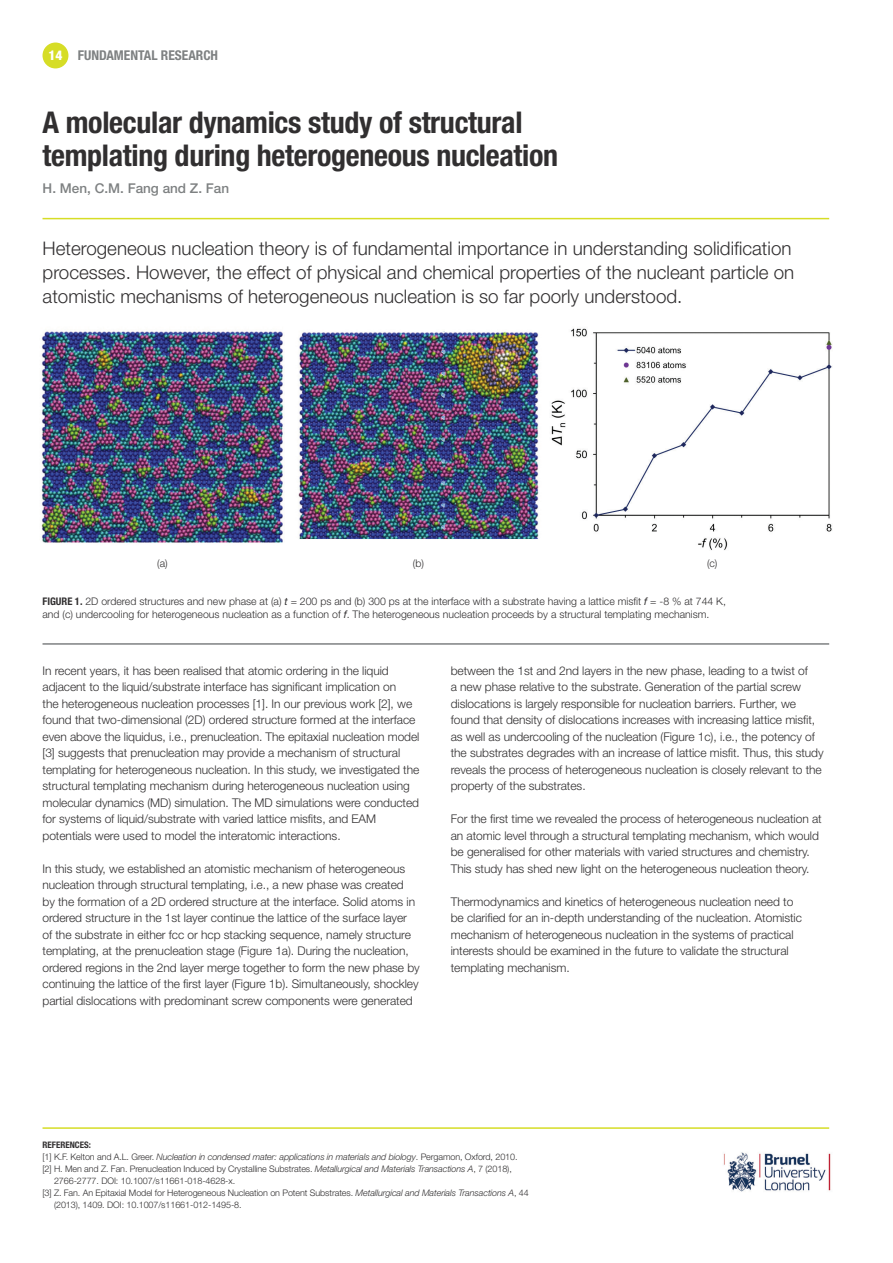
<style>
.page{position:relative;width:893px;height:1263px;background:#fff}
.page>*{position:absolute;margin:0;border:0;box-sizing:border-box;transform-origin:0 0}
.t1{font:700 condensed 30px/33px "Helvetica Neue";letter-spacing:-.01em;color:#312f30}
.t2{font:300 18.75px/24px "Helvetica Neue";color:#312f30}
.t3{font:500 13.5px "Helvetica Neue";color:#7e8182}
.t4{font:700 condensed 13.5px "Helvetica Neue";color:#7e8182}
.t5{font:300 12px/16.5px "Helvetica Neue";letter-spacing:-.005em;color:#312f30}
.t6{font:300 10.5px/13.5px "Helvetica Neue";color:#312f30}
.t7{font:300 9px "Helvetica Neue";letter-spacing:-.01em;color:#312f30}
.t8{font:italic 300 9px "Helvetica Neue";letter-spacing:-.01em;color:#312f30}
.t9{font:700 condensed 9px "Helvetica Neue";color:#312f30}
.s1{font-weight:800;color:#fff}
.s2{font-weight:700;font-stretch:condensed}
.s3{font-weight:400;font-style:italic}
.s4{font-style:normal}
.s5{font-style:italic}
</style>
<div class="page">
<div style="left:43px;top:43px;width:25px;height:25px;background:#d6dd26;border-radius:50%"></div>
<hr style="left:43px;top:218px;width:786px;height:1px;background:#d6dd26">
<hr style="left:43px;top:643px;width:786px;height:2px;background:#7e8182">
<hr style="left:43px;top:1127px;width:786px;height:2px;background:#d6dd26">
<img style="left:41px;top:328px;width:791px;height:222px">
<img style="left:723px;top:1152px;width:108px;height:40px">
<p class="t4" style="left:48px;top:47px;width:171px"><span class="s1">14</span> FUNDAMENTAL RESEARCH</p>
<h1 class="t1" style="left:43px;top:106px;width:517px">A molecular dynamics study of structural templating during heterogeneous nucleation</h1>
<p class="t3" style="left:43px;top:180px;width:188px">H. Men, C.M. Fang and Z. Fan</p>
<p class="t2" style="left:43px;top:236px;width:753px">Heterogeneous nucleation theory is of fundamental importance in understanding solidification processes. However, the effect of physical and chemical properties of the nucleant particle on atomistic mechanisms of heterogeneous nucleation is so far poorly understood.</p>
<p class="t6" style="left:157px;top:556px;width:12px">(a)</p>
<p class="t6" style="left:413px;top:556px;width:13px">(b)</p>
<p class="t6" style="left:707px;top:556px;width:12px">(c)</p>
<p class="t6" style="left:43px;top:594px;width:685px"><span class="s2">FIGURE 1.</span> 2D ordered structures and new phase at (a) <span class="s3">t</span> = 200 ps and (b) 300 ps at the interface with a substrate having a lattice misfit <span class="s3">f</span> = -8 % at 744 K, and (c) undercooling for heterogeneous nucleation as a function of <span class="s3">f</span>. The heterogeneous nucleation proceeds by a structural templating mechanism.</p>
<p class="t5" style="left:43px;top:662px;width:378px">In recent years, it has been realised that atomic ordering in the liquid adjacent to the liquid/substrate interface has significant implication on<br>the heterogeneous nucleation processes [1]. In our previous work [2], we found that two-dimensional (2D) ordered structure formed at the interface even above the liquidus, i.e., prenucleation. The epitaxial nucleation model [3] suggests that prenucleation may provide a mechanism of structural templating for heterogeneous nucleation. In this study, we investigated the structural templating mechanism during heterogeneous nucleation using molecular dynamics (MD) simulation. The MD simulations were conducted for systems of liquid/substrate with varied lattice misfits, and EAM potentials were used to model the interatomic interactions.</p>
<p class="t5" style="left:43px;top:860px;width:379px">In this study, we established an atomistic mechanism of heterogeneous nucleation through structural templating, i.e., a new phase was created<br>by the formation of a 2D ordered structure at the interface. Solid atoms in ordered structure in the 1st layer continue the lattice of the surface layer of the substrate in either fcc or hcp stacking sequence, namely structure templating, at the prenucleation stage (Figure 1a). During the nucleation, ordered regions in the 2nd layer merge together to form the new phase by continuing the lattice of the first layer (Figure 1b). Simultaneously, shockley partial dislocations with predominant screw components were generated</p>
<p class="t5" style="left:451px;top:662px;width:374px">between the 1st and 2nd layers in the new phase, leading to a twist of<br>a new phase relative to the substrate. Generation of the partial screw dislocations is largely responsible for nucleation barriers. Further, we found that density of dislocations increases with increasing lattice misfit, as well as undercooling of the nucleation (Figure 1c), i.e., the potency of the substrates degrades with an increase of lattice misfit. Thus, this study reveals the process of heterogeneous nucleation is closely relevant to the property of the substrates.</p>
<p class="t5" style="left:451px;top:810px;width:372px">For the first time we revealed the process of heterogeneous nucleation at an atomic level through a structural templating mechanism, which would be generalised for other materials with varied structures and chemistry.<br>This study has shed new light on the heterogeneous nucleation theory.</p>
<p class="t5" style="left:451px;top:893px;width:353px">Thermodynamics and kinetics of heterogeneous nucleation need to be clarified for an in-depth understanding of the nucleation. Atomistic mechanism of heterogeneous nucleation in the systems of practical interests should be examined in the future to validate the structural templating mechanism.</p>
<p class="t9" style="left:43px;top:1139px;width:50px">REFERENCES:</p>
<p class="t8" style="left:43px;top:1151px;width:477px"><span class="s4">[1] K.F. Kelton and A.L. Greer.</span> Nucleation in condensed mater: applications in materials and biology<span class="s4">. Pergamon, Oxford, 2010.</span></p>
<p class="t7" style="left:43px;top:1163px;width:471px">[2] H. Men and Z. Fan. Prenucleation Induced by Crystalline Substrates. <span class="s5">Metallurgical and Materials Transactions A</span>, 7 (2018),</p>
<p class="t7" style="left:54px;top:1175px;width:183px">2766-2777. DOI: 10.1007/s11661-018-4628-x.</p>
<p class="t7" style="left:43px;top:1187px;width:488px">[3] Z. Fan. An Epitaxial Model for Heterogeneous Nucleation on Potent Substrates. <span class="s5">Metallurgical and Materials Transactions A</span>, 44</p>
<p class="t7" style="left:54px;top:1199px;width:189px">(2013), 1409. DOI: 10.1007/s11661-012-1495-8.</p>
</div>
